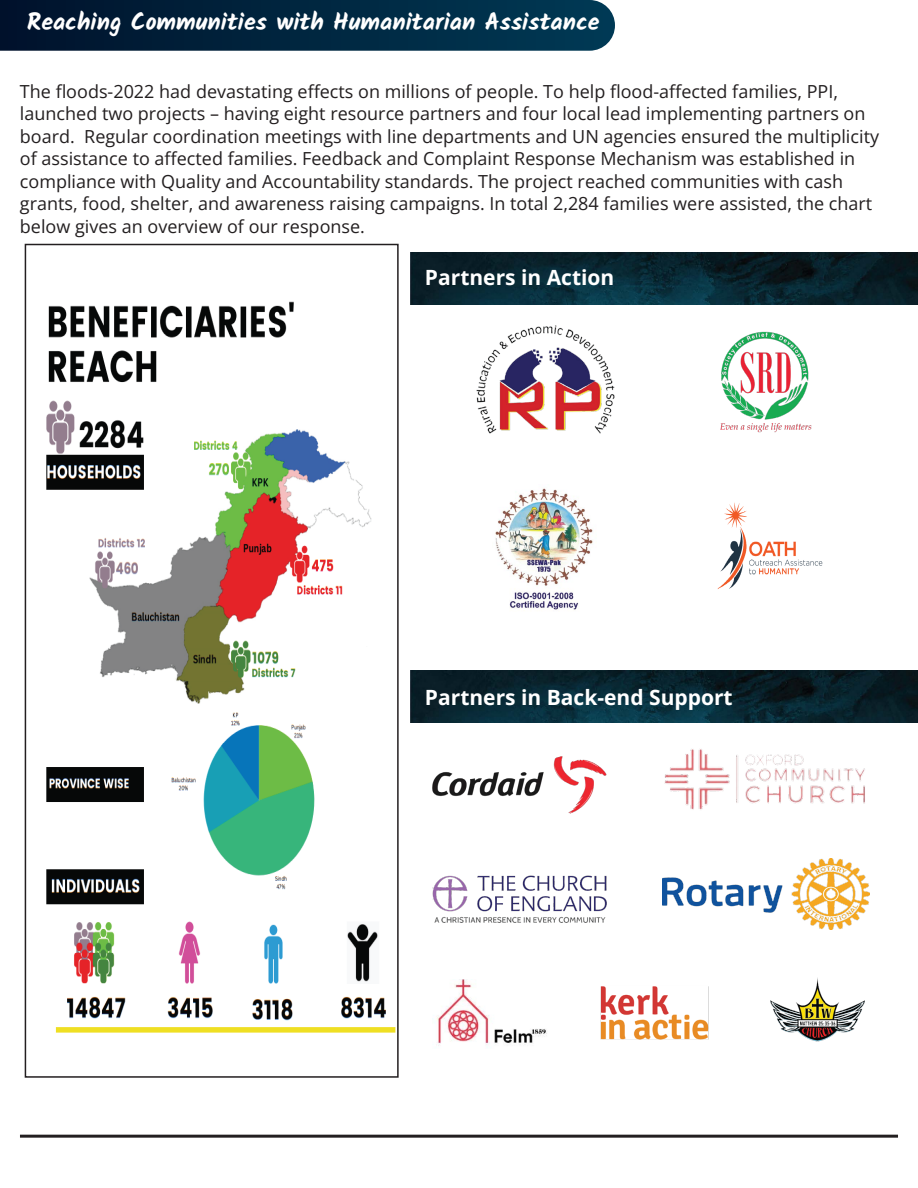
<style>
.page{position:relative;width:918px;height:1188px;background:#fff}
.page>*{position:absolute;margin:0;border:0;box-sizing:border-box;transform-origin:0 0}
.t1{font:700 24px "Kalam";color:#fff}
.t2{font:700 21px "Open Sans";color:#fff}
.t3{font:18px/22.5px "Open Sans";color:#231f20}
</style>
<div class="page">
<img style="left:411px;top:670px;width:507px;height:52px">
<img style="left:411px;top:252px;width:507px;height:52px">
<hr style="left:20px;top:1135px;width:878px;height:3px;background:#231f20">
<svg style="left:0;top:0;width:615px;height:51px;background:#032842"></svg>
<img style="left:46px;top:301px;width:350px;height:732px">
<div style="left:25px;top:244px;width:374px;height:834px;border:2px solid #231f20"></div>
<img style="left:477px;top:326px;width:137px;height:108px">
<img style="left:720px;top:331px;width:92px;height:102px">
<img style="left:495px;top:488px;width:98px;height:122px">
<img style="left:717px;top:502px;width:106px;height:87px">
<img style="left:432px;top:756px;width:174px;height:58px">
<img style="left:664px;top:749px;width:201px;height:61px">
<img style="left:663px;top:859px;width:207px;height:71px">
<img style="left:432px;top:875px;width:174px;height:48px">
<img style="left:600px;top:986px;width:109px;height:54px">
<img style="left:432px;top:979px;width:115px;height:69px">
<img style="left:770px;top:977px;width:95px;height:65px">
<h1 class="t1" style="left:27px;top:7px;width:574px">Reaching Communities with Humanitarian Assistance</h1>
<p class="t3" style="left:20px;top:80px;width:861px">The floods-2022 had devastating effects on millions of people. To help flood-affected families, PPI, launched two projects – having eight resource partners and four local lead implementing partners on board. Regular coordination meetings with line departments and UN agencies ensured the multiplicity of assistance to affected families. Feedback and Complaint Response Mechanism was established in compliance with Quality and Accountability standards. The project reached communities with cash grants, food, shelter, and awareness raising campaigns. In total 2,284 families were assisted, the chart below gives an overview of our response.</p>
<p class="t2" style="left:425px;top:263px;width:191px">Partners in Action</p>
<p class="t2" style="left:425px;top:683px;width:309px">Partners in Back-end Support</p>
</div>
